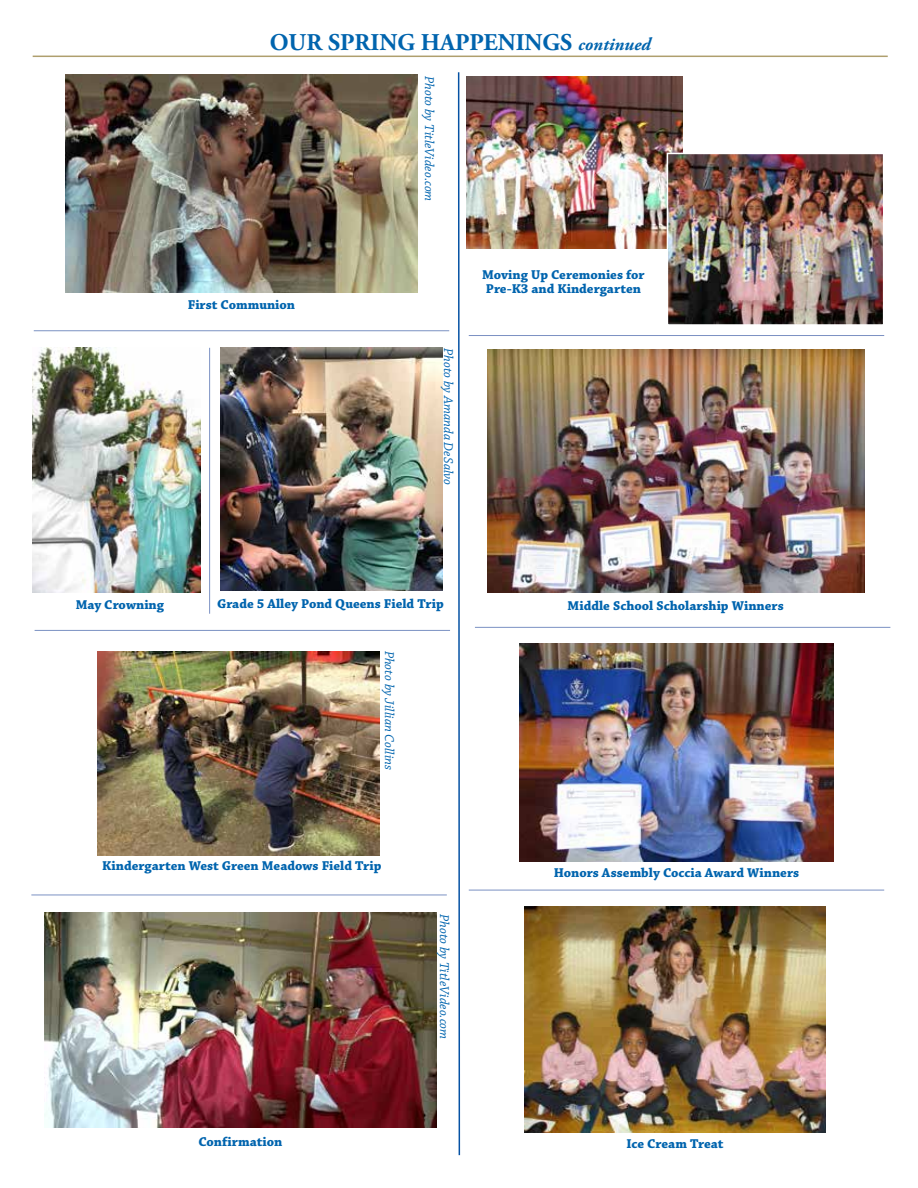
<style>
.page{position:relative;width:918px;height:1188px;background:#fff}
.page>*{position:absolute;margin:0;border:0;box-sizing:border-box;transform-origin:0 0}
.t1{font:700 24px "Adobe Garamond Pro";color:#0064ae}
.t2{font:700 13.5px/14.2px "Chaparral Pro";color:#0064ae}
.t3{font:italic 13.5px "Chaparral Pro";color:#0064ae}
.s1{font-style:italic;font-size:18px}
</style>
<div class="page">
<img style="left:65px;top:74px;width:353px;height:218px">
<hr style="left:33px;top:56px;width:855px;height:1px;background:#af9f6e">
<img style="left:33px;top:348px;width:168px;height:245px">
<img style="left:221px;top:348px;width:221px;height:242px">
<img style="left:45px;top:912px;width:391px;height:216px">
<img style="left:466px;top:77px;width:217px;height:171px">
<img style="left:670px;top:156px;width:211px;height:167px">
<div style="left:667px;top:153px;width:217px;height:173px;border:2px solid #fff"></div>
<img style="left:487px;top:350px;width:377px;height:243px">
<img style="left:520px;top:644px;width:313px;height:217px">
<svg style="left:457px;top:72px;width:4px;height:1084px"></svg>
<img style="left:524px;top:906px;width:302px;height:227px">
<hr style="left:34px;top:330px;width:415px;height:1px;background:#7b91c3">
<hr style="left:35px;top:630px;width:415px;height:1px;background:#7b91c3">
<hr style="left:31px;top:895px;width:416px;height:1px;background:#7b91c3">
<hr style="left:469px;top:335px;width:415px;height:1px;background:#7b91c3">
<hr style="left:475px;top:627px;width:415px;height:1px;background:#7b91c3">
<hr style="left:469px;top:890px;width:415px;height:1px;background:#7b91c3">
<hr style="left:209px;top:348px;width:1px;height:266px;background:#7b91c3">
<img style="left:98px;top:652px;width:281px;height:204px">
<h1 class="t1" style="left:270px;top:29px;width:383px">OUR SPRING HAPPENINGS <span class="s1">continued</span></h1>
<p class="t2" style="left:188px;top:298px;width:109px">First Communion</p>
<p class="t3" style="left:437px;top:76px;width:127px;rotate:90deg">Photo by TitleVideo.com</p>
<p class="t3" style="left:456px;top:348px;width:139px;rotate:90deg">Photo by Amanda DeSalvo</p>
<p class="t2" style="left:482px;top:268px;width:164px">Moving Up Ceremonies for<br>Pre-K3 and Kindergarten</p>
<p class="t2" style="left:76px;top:598px;width:90px">May Crowning</p>
<p class="t2" style="left:217px;top:597px;width:228px">Grade 5 Alley Pond Queens Field Trip</p>
<p class="t3" style="left:397px;top:651px;width:121px;rotate:90deg">Photo by Jillian Collins</p>
<p class="t2" style="left:102px;top:859px;width:281px">Kindergarten West Green Meadows Field Trip</p>
<p class="t2" style="left:198px;top:1135px;width:85px">Confirmation</p>
<p class="t3" style="left:452px;top:914px;width:127px;rotate:90deg">Photo by TitleVideo.com</p>
<p class="t2" style="left:568px;top:599px;width:218px">Middle School Scholarship Winners</p>
<p class="t2" style="left:554px;top:866px;width:247px">Honors Assembly Coccia Award Winners</p>
<p class="t2" style="left:626px;top:1138px;width:99px">Ice Cream Treat</p>
</div>
